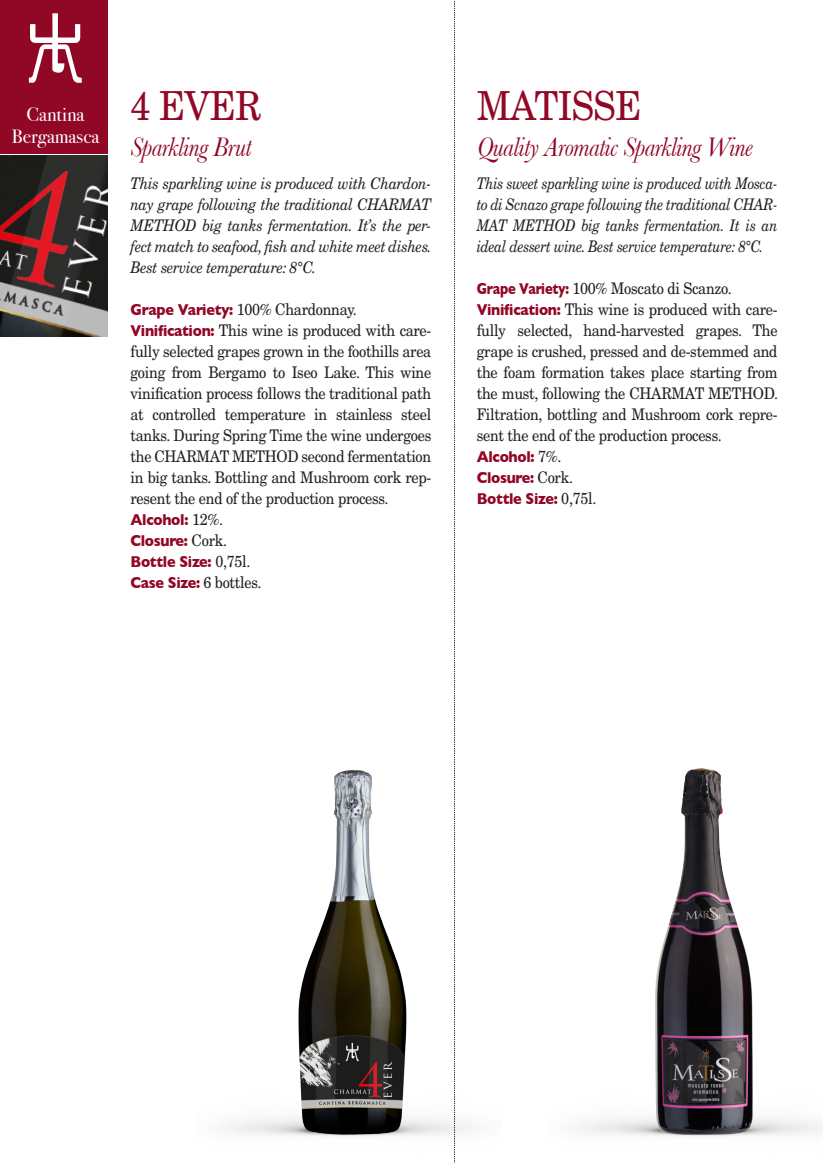
<style>
.page{position:relative;width:823px;height:1163px;background:#fff}
.page>*{position:absolute;margin:0;border:0;box-sizing:border-box;transform-origin:0 0}
.t1{font:40px "New Century Schlbk LT Std";letter-spacing:-.02em;color:#910726;scale:.9 1}
.t2{font:italic 28px "Baskerville";letter-spacing:-.02em;color:#910726;scale:.9 1}
.t3{font:19.6px "Bodoni Svty Two ITCTT Book";color:#fff}
.t4{font:16px/21px "New Century Schlbk LT Std";letter-spacing:-.02em;color:#231f20;text-align:justify;scale:.9 1}
.Normale{font:italic 16px/21px "New Century Schlbk LT Std";letter-spacing:-.02em;color:#231f20;text-align:justify;scale:.89 1}
.Normale-2{font:italic 16px/21px "New Century Schlbk LT Std";letter-spacing:-.02em;color:#231f20;text-align:justify;scale:.84 1}
.t5{font:700 16px "Gill Sans";letter-spacing:-.02em;color:#910726;scale:.9 1}
.s1{font-family:"Gill Sans";font-weight:700;color:#910726}
.s2{font-family:"New Century Schlbk LT Std";font-weight:400;color:#231f20}
</style>
<div class="page">
<div style="left:0;top:0;width:108px;height:153px;background:#910726"></div>
<svg style="left:29px;top:13px;width:53px;height:70px"></svg>
<svg style="left:454px;top:0;width:1px;height:1163px"></svg>
<img style="left:276px;top:770px;width:150px;height:370px">
<img style="left:606px;top:768px;width:164px;height:372px">
<img style="left:0;top:156px;width:108px;height:180px">
<p class="t3" style="left:26px;top:98px;width:59px">Cantina</p>
<p class="t3" style="left:12px;top:120px;width:89px">Bergamasca</p>
<p class="t1" style="left:130px;top:82px;width:146px">4 EVER</p>
<p class="t1" style="left:476px;top:82px;width:184px">MATISSE</p>
<p class="t2" style="left:130px;top:131px;width:136px">Sparkling Brut</p>
<p class="Normale" style="left:130px;top:172px;width:339px">This sparkling wine is produced with Chardon&shy;nay grape following the traditional CHARMAT METHOD big tanks fermentation. It’s the per&shy;fect match to seafood, fish and white meet dishes.<br>Best service temperature: 8°C.</p>
<p class="t4" style="left:130px;top:298px;width:253px"><span class="s1">Grape Variety:</span> 100% Chardonnay.</p>
<p class="t4" style="left:130px;top:319px;width:335px"><span class="s1">Vinification:</span> This wine is produced with care&shy;fully selected grapes grown in the foothills area going from Bergamo to Iseo Lake. This wine vinification process follows the traditional path at controlled temperature in stainless steel tanks. During Spring Time the wine undergoes the CHARMAT METHOD second fermentation in big tanks. Bottling and Mushroom cork rep&shy;resent the end of the production process.</p>
<p class="t5" style="left:130px;top:506px;width:104px">Alcohol: <span class="s2">12%.</span></p>
<p class="t5" style="left:130px;top:527px;width:109px">Closure: <span class="s2">Cork.</span></p>
<p class="t5" style="left:130px;top:548px;width:135px">Bottle Size: <span class="s2">0,75l.</span></p>
<p class="t5" style="left:130px;top:569px;width:147px">Case Size: <span class="s2">6 bottles.</span></p>
<p class="t2" style="left:476px;top:131px;width:308px">Quality Aromatic Sparkling Wine</p>
<p class="Normale-2" style="left:476px;top:172px;width:359px">This sweet sparkling wine is produced with Mosca&shy;to di Scnazo grape following the traditional CHAR-MAT METHOD big tanks fermentation. It is an ideal dessert wine. Best service temperature: 8°C.</p>
<p class="t4" style="left:476px;top:277px;width:285px"><span class="s1">Grape Variety:</span> 100% Moscato di Scanzo.</p>
<p class="t4" style="left:476px;top:298px;width:336px"><span class="s1">Vinification:</span> This wine is produced with care&shy;fully selected, hand-harvested grapes. The grape is crushed, pressed and de-stemmed and the foam formation takes place starting from the must, following the CHARMAT METHOD.<br>Filtration, bottling and Mushroom cork repre&shy;sent the end of the production process.</p>
<p class="t5" style="left:476px;top:443px;width:96px">Alcohol: <span class="s2">7%.</span></p>
<p class="t5" style="left:476px;top:464px;width:108px">Closure: <span class="s2">Cork.</span></p>
<p class="t5" style="left:476px;top:485px;width:134px">Bottle Size: <span class="s2">0,75l.</span></p>
</div>
